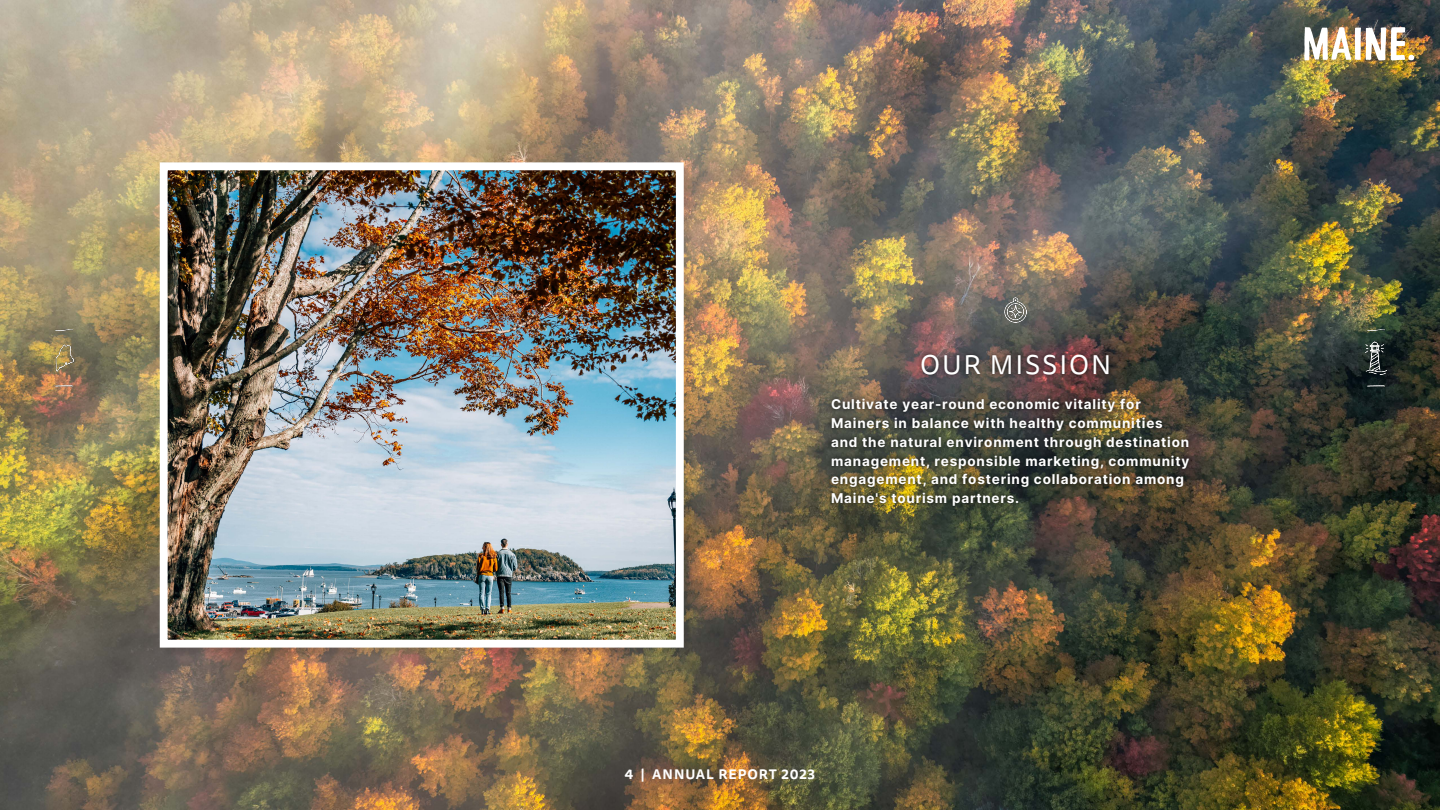
<style>
.page{position:relative;width:1440px;height:810px;background:#fff}
.page>*{position:absolute;margin:0;border:0;box-sizing:border-box;transform-origin:0 0}
.t1{font:27px "Tisa Sans Pro";letter-spacing:.07em;color:#fff}
.t2{font:13.5px/18.8px "Inter";letter-spacing:.06em;color:#fff}
.t3{font:700 13.5px "Tisa Sans Pro";letter-spacing:.07em;color:#fff}
</style>
<div class="page">
<img style="left:0;top:0;width:1440px;height:810px">
<img style="left:1005px;top:297px;width:22px;height:26px">
<div style="left:161px;top:164px;width:533px;height:493px;background:#000;opacity:.1"></div>
<img style="left:169px;top:171px;width:506px;height:468px">
<div style="left:160px;top:162px;width:524px;height:486px;border:8px solid #fff"></div>
<div style="left:827px;top:350px;width:367px;height:160px;background:#000;opacity:.75"></div>
<img style="left:1366px;top:342px;width:20px;height:32px">
<svg style="left:1367px;top:329px;width:17px;height:2px"></svg>
<svg style="left:1367px;top:386px;width:17px;height:1px"></svg>
<img style="left:54px;top:343px;width:20px;height:29px">
<svg style="left:56px;top:329px;width:17px;height:2px"></svg>
<svg style="left:56px;top:386px;width:17px;height:1px"></svg>
<img style="left:1304px;top:27px;width:110px;height:34px">
<h1 class="t1" style="left:920px;top:346px;width:193px">OUR MISSION</h1>
<p class="t2" style="left:831px;top:395px;width:360px">Cultivate year-round economic vitality for Mainers in balance with healthy communities and the natural environment through destination management, responsible marketing, community engagement, and fostering collaboration among Maine's tourism partners.</p>
<p class="t3" style="left:625px;top:765px;width:192px">4 | ANNUAL REPORT 2023</p>
</div>
